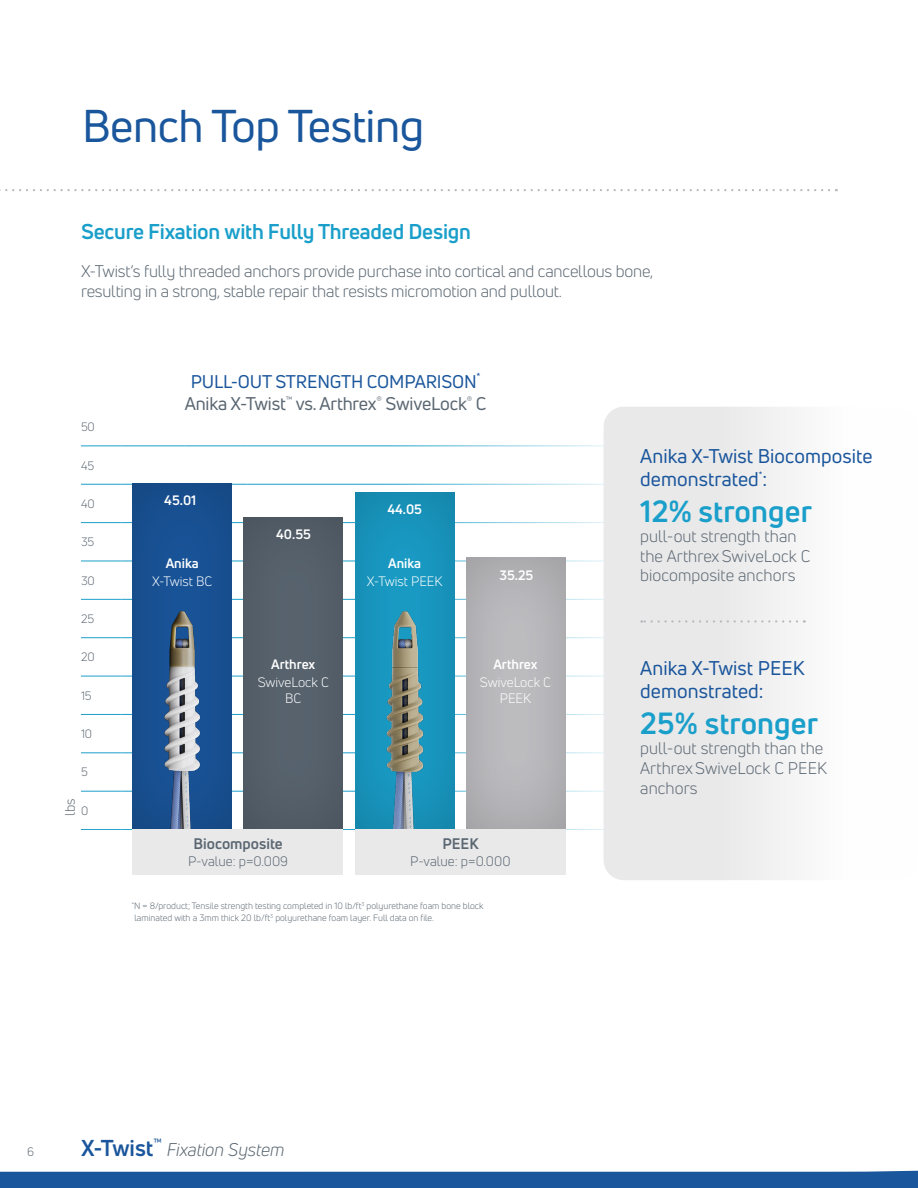
<style>
.page{position:relative;width:918px;height:1188px;background:#fff}
.page>*{position:absolute;margin:0;border:0;box-sizing:border-box;transform-origin:0 0}
.t1{font:45px "Uni Neue";letter-spacing:-.01em;color:#1a569c}
.t2{font:700 30px "Uni Neue";letter-spacing:.005em;color:#1a9fca}
.t3{font:700 21px "Uni Neue";letter-spacing:-.01em;color:#1a9fca}
.t4{font:19.5px/23.4px "Uni Neue";letter-spacing:.005em;color:#1a569c}
.t5{font:18px "Uni Neue";letter-spacing:-.01em;color:#5a6671}
.t6{font:18px "Uni Neue";letter-spacing:-.01em;color:#1a569c}
.t7{font:italic 18px "Uni Neue";color:#5a6671}
.t8{font:16.5px/19.8px "Uni Neue";letter-spacing:-.01em;color:#5a6671}
.t9{font:700 15px "Uni Neue";color:#5a6671}
.t10{font:13.5px "Uni Neue";color:#5a6671}
.t11{font:13.35px/16px "Uni Neue";color:#fff;text-align:center}
.t12{font:700 13.35px "Uni Neue";color:#fff}
.t13{font:12px "Uni Neue";color:#5a6671}
.t14{font:11.85px "Uni Neue";letter-spacing:-.01em;color:#5a6671}
.t15{font:9px/12px "Uni Neue";color:#5a6671}
.t16{font:8.7px "Uni Neue";color:#1a569c}
.t17{font:7.8px "Uni Neue";color:#1a569c}
.s1{font-weight:700;font-style:normal;font-size:22.5px;color:#1a569c}
</style>
<div class="page">
<svg style="left:0;top:189px;width:829px;height:2px"></svg>
<svg style="left:0;top:1170px;width:918px;height:18px;background:#2f65a5"></svg>
<hr style="left:81px;top:561px;width:41px;height:1px;background:#1a9fca">
<hr style="left:122px;top:561px;width:63px;height:1px;background:#1a9fca">
<hr style="left:185px;top:561px;width:63px;height:1px;background:#1a9fca">
<hr style="left:248px;top:561px;width:376px;height:1px;background:#1a9fca">
<hr style="left:81px;top:599px;width:41px;height:1px;background:#1a9fca">
<hr style="left:248px;top:599px;width:376px;height:1px;background:#1a9fca">
<hr style="left:81px;top:637px;width:41px;height:1px;background:#1a9fca">
<hr style="left:248px;top:637px;width:376px;height:1px;background:#1a9fca">
<hr style="left:81px;top:676px;width:41px;height:1px;background:#1a9fca">
<hr style="left:248px;top:676px;width:376px;height:1px;background:#1a9fca">
<hr style="left:81px;top:714px;width:41px;height:1px;background:#1a9fca">
<hr style="left:248px;top:714px;width:376px;height:1px;background:#1a9fca">
<hr style="left:81px;top:753px;width:41px;height:1px;background:#1a9fca">
<hr style="left:248px;top:753px;width:376px;height:1px;background:#1a9fca">
<hr style="left:81px;top:791px;width:41px;height:1px;background:#1a9fca">
<hr style="left:248px;top:791px;width:376px;height:1px;background:#1a9fca">
<hr style="left:81px;top:829px;width:41px;height:1px;background:#1a9fca">
<hr style="left:248px;top:829px;width:376px;height:1px;background:#1a9fca">
<hr style="left:81px;top:446px;width:41px;height:1px;background:#1a9fca">
<hr style="left:122px;top:446px;width:63px;height:1px;background:#1a9fca">
<hr style="left:185px;top:446px;width:63px;height:1px;background:#1a9fca">
<hr style="left:248px;top:446px;width:376px;height:1px;background:#1a9fca">
<hr style="left:81px;top:484px;width:41px;height:1px;background:#1a9fca">
<hr style="left:122px;top:484px;width:63px;height:1px;background:#1a9fca">
<hr style="left:185px;top:484px;width:63px;height:1px;background:#1a9fca">
<hr style="left:248px;top:484px;width:376px;height:1px;background:#1a9fca">
<hr style="left:81px;top:522px;width:41px;height:1px;background:#1a9fca">
<hr style="left:122px;top:522px;width:63px;height:1px;background:#1a9fca">
<hr style="left:185px;top:522px;width:63px;height:1px;background:#1a9fca">
<hr style="left:248px;top:522px;width:376px;height:1px;background:#1a9fca">
<div style="left:130px;top:481px;width:102px;height:350px;background:#184f90"></div>
<div style="left:241px;top:516px;width:102px;height:315px;background:#545f6a"></div>
<div style="left:464px;top:556px;width:102px;height:275px;background:#231f20;opacity:.25"></div>
<img style="left:109px;top:586px;width:139px;height:244px">
<div style="left:353px;top:490px;width:102px;height:341px;background:#231f20;opacity:.25"></div>
<img style="left:384px;top:602px;width:43px;height:227px">
<div style="left:133px;top:829px;width:210px;height:46px;background:#e9e9ea"></div>
<div style="left:355px;top:829px;width:210px;height:46px;background:#e9e9ea"></div>
<div style="left:604px;top:407px;width:314px;height:473px;background:linear-gradient(to right,#e3e3e5,#fff);border-radius:20px"></div>
<svg style="left:641px;top:620px;width:156px;height:3px"></svg>
<p class="t1" style="left:82px;top:98px;width:344px">Bench Top Testing</p>
<p class="t3" style="left:81px;top:218px;width:392px">Secure Fixation with Fully Threaded Design</p>
<p class="t8" style="left:81px;top:261px;width:574px">X-Twist’s fully threaded anchors provide purchase into cortical and cancellous bone, resulting in a strong, stable repair that resists micromotion and pullout.</p>
<p class="t14" style="left:81px;top:420px;width:15px">50</p>
<p class="t14" style="left:81px;top:458px;width:15px">45</p>
<p class="t14" style="left:81px;top:497px;width:15px">40</p>
<p class="t14" style="left:81px;top:535px;width:15px">35</p>
<p class="t14" style="left:81px;top:573px;width:15px">30</p>
<p class="t14" style="left:81px;top:612px;width:15px">25</p>
<p class="t14" style="left:81px;top:650px;width:15px">20</p>
<p class="t14" style="left:81px;top:688px;width:12px">15</p>
<p class="t14" style="left:81px;top:727px;width:13px">10</p>
<p class="t14" style="left:81px;top:765px;width:8px">5</p>
<p class="t14" style="left:81px;top:803px;width:9px">0</p>
<p class="t10" style="left:62px;top:816px;width:19px;rotate:-90deg">lbs</p>
<p class="t16" style="left:477px;top:370px;width:5px">*</p>
<p class="t5" style="left:185px;top:392px;width:303px">Anika X-Twist<sup>™</sup> vs. Arthrex<sup>®</sup> SwiveLock<sup>®</sup> C</p>
<p class="t6" style="left:191px;top:371px;width:287px">PULL-OUT STRENGTH COMPARISON</p>
<p class="t12" style="left:164px;top:492px;width:33px">45.01</p>
<p class="t12" style="left:166px;top:555px;width:34px">Anika</p>
<p class="t11" style="left:152px;top:573px;width:62px">X-Twist BC</p>
<p class="t12" style="left:276px;top:526px;width:36px">40.55</p>
<p class="t12" style="left:271px;top:656px;width:46px">Arthrex</p>
<p class="t11" style="left:258px;top:674px;width:73px">SwiveLock C<br>BC</p>
<p class="t12" style="left:387px;top:501px;width:36px">44.05</p>
<p class="t12" style="left:388px;top:555px;width:34px">Anika</p>
<p class="t11" style="left:367px;top:573px;width:77px">X-Twist PEEK</p>
<p class="t12" style="left:500px;top:567px;width:35px">35.25</p>
<p class="t12" style="left:493px;top:656px;width:46px">Arthrex</p>
<p class="t11" style="left:480px;top:674px;width:73px">SwiveLock C<br>PEEK</p>
<p class="t9" style="left:194px;top:835px;width:91px">Biocomposite</p>
<p class="t10" style="left:188px;top:853px;width:101px">P-value: p=0.009</p>
<p class="t9" style="left:442px;top:835px;width:38px">PEEK</p>
<p class="t10" style="left:410px;top:853px;width:102px">P-value: p=0.000</p>
<p class="t15" style="left:132px;top:899px;width:353px"><sup>*</sup>N = 8/product; Tensile strength testing completed in 10 lb/ft<sup>3</sup> polyurethane foam bone block laminated with a 3mm thick 20 lb/ft<sup>3</sup> polyurethane foam layer. Full data on file.</p>
<p class="t13" style="left:27px;top:1144px;width:8px">6</p>
<p class="t7" style="left:81px;top:1139px;width:205px"><span class="s1">X-Twist</span><sup>™</sup> Fixation System</p>
<p class="t4" style="left:640px;top:444px;width:234px">Anika X-Twist Biocomposite demonstrated :</p>
<p class="t17" style="left:759px;top:469px;width:5px">*</p>
<p class="t2" style="left:640px;top:492px;width:173px">12% stronger</p>
<p class="t8" style="left:640px;top:526px;width:172px">pull-out strength than the ArthrexSwiveLock C biocomposite anchors</p>
<p class="t4" style="left:640px;top:656px;width:166px">Anika X-Twist PEEK demonstrated:</p>
<p class="t2" style="left:640px;top:705px;width:179px">25% stronger</p>
<p class="t8" style="left:640px;top:738px;width:188px">pull-out strength than the<br>ArthrexSwiveLock C PEEK anchors</p>
</div>
